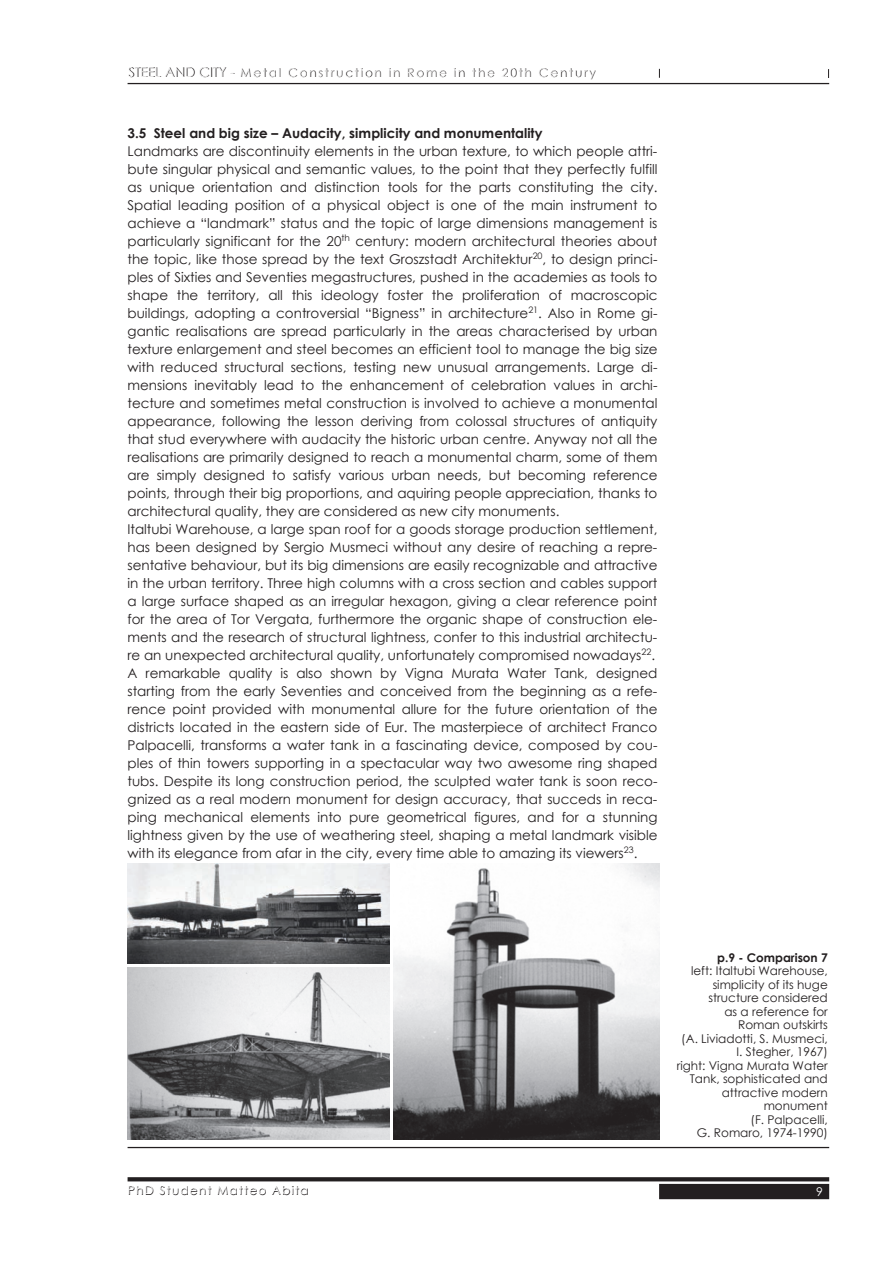
<style>
.page{position:relative;width:893px;height:1263px;background:#fff}
.page>*{position:absolute;margin:0;border:0;box-sizing:border-box;transform-origin:0 0}
.t1{font:13.5px/18px "Century Gothic";color:#231f20}
.t2{font:700 13.5px "Century Gothic";letter-spacing:.005em;color:#231f20}
.t3{font:12px/13.5px "Century Gothic";color:#231f20;text-align:right}
.t4{font:12px "Century Gothic";letter-spacing:.15em;color:#231f20}
.t5{font:12px "Century Gothic";letter-spacing:.1em;color:#231f20}
.t6{font:700 12px "Century Gothic";letter-spacing:-.005em;color:#231f20}
.t7{font:12px "Century Gothic";color:#fff}
.s1{font-size:13.5px}
.s2{font-size:13.5px;color:#fff}
.s3{color:#fff}
</style>
<div class="page">
<div style="left:659px;top:1184px;width:170px;height:15px;background:#231f20"></div>
<svg style="left:128px;top:1177px;width:701px;height:4px;background:#2d292a"></svg>
<hr style="left:128px;top:83px;width:701px;height:1px;background:#231f20">
<img style="left:128px;top:863px;width:261px;height:100px">
<img style="left:393px;top:863px;width:266px;height:277px">
<hr style="left:128px;top:1147px;width:701px;height:1px;background:#231f20">
<img style="left:128px;top:968px;width:261px;height:172px">
<p class="t4" style="left:128px;top:65px;width:469px"><span class="s1">STEEL AND C</span><span class="s2">I</span><span class="s1">TY -</span> Meta<span class="s3">l</span> Construct<span class="s3">i</span>on <span class="s3">i</span>n Rome <span class="s3">i</span>n the 20th Century</p>
<p class="t2" style="left:128px;top:123px;width:416px">3.5 Steel and big size – Audacity, simplicity and monumentality</p>
<p class="t1" style="left:128px;top:142px;width:531px">Landmarks are discontinuity elements in the urban texture, to which people attri&shy;bute singular physical and semantic values, to the point that they perfectly fulfill as unique orientation and distinction tools for the parts constituting the city.<br>Spatial leading position of a physical object is one of the main instrument to achieve a “landmark” status and the topic of large dimensions management is particularly significant for the 20<sup>th</sup> century: modern architectural theories about the topic, like those spread by the text Groszstadt Architektur<sup>20</sup>, to design princi&shy;ples of Sixties and Seventies megastructures, pushed in the academies as tools to shape the territory, all this ideology foster the proliferation of macroscopic buildings, adopting a controversial “Bigness” in architecture<sup>21</sup>. Also in Rome gi&shy;gantic realisations are spread particularly in the areas characterised by urban texture enlargement and steel becomes an efficient tool to manage the big size with reduced structural sections, testing new unusual arrangements. Large di&shy;mensions inevitably lead to the enhancement of celebration values in archi&shy;tecture and sometimes metal construction is involved to achieve a monumental appearance, following the lesson deriving from colossal structures of antiquity that stud everywhere with audacity the historic urban centre. Anyway not all the realisations are primarily designed to reach a monumental charm, some of them are simply designed to satisfy various urban needs, but becoming reference points, through their big proportions, and aquiring people appreciation, thanks to architectural quality, they are considered as new city monuments.<br>Italtubi Warehouse, a large span roof for a goods storage production settlement, has been designed by Sergio Musmeci without any desire of reaching a repre&shy;sentative behaviour, but its big dimensions are easily recognizable and attractive in the urban territory. Three high columns with a cross section and cables support a large surface shaped as an irregular hexagon, giving a clear reference point for the area of Tor Vergata, furthermore the organic shape of construction ele&shy;ments and the research of structural lightness, confer to this industrial architectu&shy;re an unexpected architectural quality, unfortunately compromised nowadays<sup>22</sup>.<br>A remarkable quality is also shown by Vigna Murata Water Tank, designed starting from the early Seventies and conceived from the beginning as a refe&shy;rence point provided with monumental allure for the future orientation of the districts located in the eastern side of Eur. The masterpiece of architect Franco Palpacelli, transforms a water tank in a fascinating device, composed by cou&shy;ples of thin towers supporting in a spectacular way two awesome ring shaped tubs. Despite its long construction period, the sculpted water tank is soon reco&shy;gnized as a real modern monument for design accuracy, that succeds in reca&shy;ping mechanical elements into pure geometrical figures, and for a stunning lightness given by the use of weathering steel, shaping a metal landmark visible with its elegance from afar in the city, every time able to amazing its viewers<sup>23</sup>.</p>
<p class="t6" style="left:717px;top:948px;width:112px">p.9 - Comparison 7</p>
<p class="t3" style="left:677px;top:964px;width:153px">left: Italtubi Warehouse, simplicity of its huge structure considered<br>as a reference for<br>Roman outskirts<br>(A. Liviadotti, S. Musmeci,<br>I. Stegher, 1967)<br>right: Vigna Murata Water<br>Tank, sophisticated and attractive modern monument<br>(F. Palpacelli,<br>G. Romaro, 1974-1990)</p>
<p class="t5" style="left:128px;top:1182px;width:182px">PhD Student Matteo Ab<span class="s3">i</span>ta</p>
<p class="t7" style="left:816px;top:1183px;width:8px">9</p>
</div>
